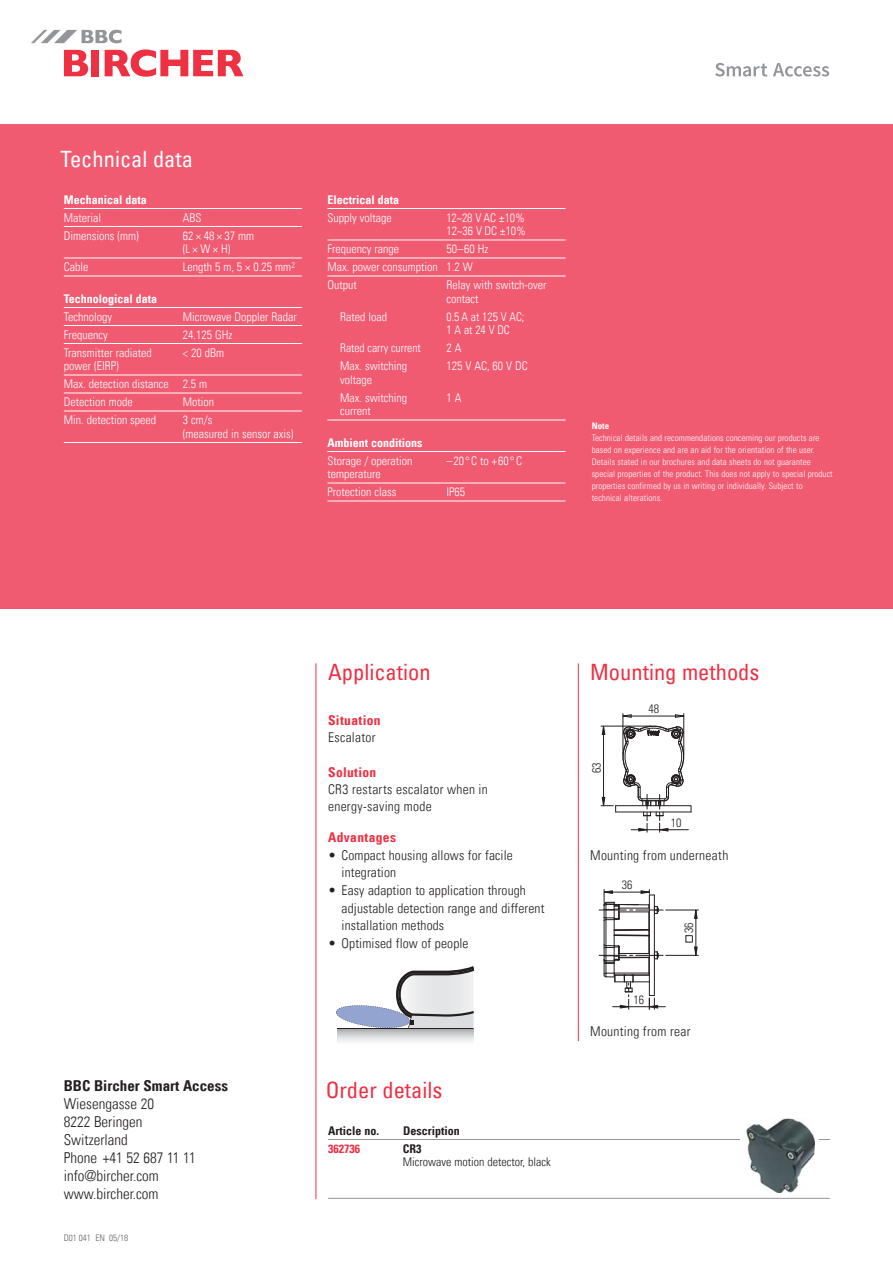
<style>
.page{position:relative;width:893px;height:1263px;background:#fff}
.page>*{position:absolute;margin:0;border:0;box-sizing:border-box;transform-origin:0 0}
.t1{font:condensed 22.5px "Univers Com 57";color:#ee3043}
.t2{font:condensed 22.5px "Univers Com 57";color:#fff}
.t3{font:15px/18px "Univers Com 47 Light Cond";color:#231f20}
.t4{font:15px "Univers Com 67 Bold Cond";color:#231f20}
.t5{font:13.5px/17.2px "Univers Com 47 Light Cond";letter-spacing:.01em;color:#231f20}
.t6{font:13.5px "Univers Com 67 Bold Cond";letter-spacing:.03em;color:#ee3043}
.t7{font:12.15px "Univers Com 47 Light Cond";color:#231f20}
.t8{font:12px/18px "Univers Com 47 Light Cond";color:#fff}
.t9{font:12px "Univers Com 67 Bold Cond";color:#fff}
.t10{font:12px "Univers Com 67 Bold Cond";color:#231f20}
.t11{font:12px "Univers Com 47 Light Cond";color:#231f20}
.t12{font:12px "Univers Com 67 Bold Cond";color:#ee3043}
.t13{font:300 condensed 9px/12px "Univers";letter-spacing:.01em;color:#fff}
.t14{font:9px "Univers Com 47 Light Cond";color:#636466}
.t15{font:700 condensed 9px "Univers";color:#fff}
.s1{color:#fff}
</style>
<div class="page">
<div style="left:0;top:125px;width:893px;height:484px;background:#f05b72"></div>
<svg style="left:64px;top:50px;width:24px;height:26px"></svg>
<div style="left:91px;top:50px;width:8px;height:26px;background:#ee3043"></div>
<svg style="left:105px;top:49px;width:138px;height:28px"></svg>
<svg style="left:31px;top:30px;width:91px;height:13px"></svg>
<svg style="left:715px;top:63px;width:52px;height:14px"></svg>
<svg style="left:773px;top:63px;width:56px;height:14px"></svg>
<hr style="left:316px;top:663px;width:1px;height:536px;background:#ee3043">
<hr style="left:683px;top:713px;width:1px;height:41px;background:#231f20">
<hr style="left:623px;top:713px;width:1px;height:41px;background:#231f20">
<svg style="left:601px;top:714px;width:91px;height:118px"></svg>
<div style="left:686px;top:935px;width:7px;height:7px;border:1px solid #231f20"></div>
<hr style="left:629px;top:1006px;width:36px;height:1px;background:#231f20">
<hr style="left:666px;top:910px;width:32px;height:1px;background:#231f20">
<hr style="left:666px;top:955px;width:32px;height:1px;background:#231f20">
<svg style="left:692px;top:909px;width:7px;height:47px"></svg>
<svg style="left:598px;top:889px;width:65px;height:120px"></svg>
<svg style="left:338px;top:1029px;width:135px;height:13px"></svg>
<svg style="left:336px;top:966px;width:137px;height:63px"></svg>
<hr style="left:338px;top:1028px;width:135px;height:1px;background:#231f20">
<hr style="left:64px;top:208px;width:238px;height:1px;background:#fff">
<hr style="left:64px;top:226px;width:238px;height:1px;background:#fff">
<hr style="left:64px;top:258px;width:238px;height:1px;background:#fff">
<hr style="left:64px;top:276px;width:238px;height:1px;background:#fff">
<hr style="left:64px;top:307px;width:238px;height:1px;background:#fff">
<hr style="left:64px;top:325px;width:238px;height:1px;background:#fff">
<hr style="left:64px;top:343px;width:238px;height:1px;background:#fff">
<hr style="left:64px;top:375px;width:238px;height:1px;background:#fff">
<hr style="left:64px;top:393px;width:238px;height:1px;background:#fff">
<hr style="left:64px;top:411px;width:238px;height:1px;background:#fff">
<hr style="left:64px;top:442px;width:238px;height:1px;background:#fff">
<hr style="left:327px;top:208px;width:239px;height:1px;background:#fff">
<hr style="left:327px;top:240px;width:239px;height:1px;background:#fff">
<hr style="left:327px;top:258px;width:239px;height:1px;background:#fff">
<hr style="left:327px;top:276px;width:239px;height:1px;background:#fff">
<hr style="left:327px;top:420px;width:239px;height:1px;background:#fff">
<hr style="left:327px;top:451px;width:239px;height:1px;background:#fff">
<hr style="left:327px;top:483px;width:239px;height:1px;background:#fff">
<hr style="left:327px;top:501px;width:239px;height:1px;background:#fff">
<hr style="left:328px;top:1139px;width:502px;height:1px;background:#939598">
<hr style="left:328px;top:1198px;width:502px;height:1px;background:#939598">
<div style="left:740px;top:1134px;width:79px;height:10px;background:#fff"></div>
<hr style="left:578px;top:663px;width:1px;height:378px;background:#ee3043">
<img style="left:746px;top:1118px;width:69px;height:75px">
<img style="left:746px;top:1134px;width:69px;height:10px">
<h1 class="t2" style="left:61px;top:151px;width:134px">Technical data</h1>
<p class="t9" style="left:64px;top:195px;width:84px">Mechanical data</p>
<p class="t8" style="left:64px;top:208px;width:39px">Material</p>
<p class="t8" style="left:183px;top:208px;width:20px">ABS</p>
<p class="t8" style="left:64px;top:226px;width:76px">Dimensions (mm)</p>
<p class="t8" style="left:183px;top:228px;width:73px;line-height:13.5px">62 × 48 × 37 mm (L × W × H)</p>
<p class="t8" style="left:64px;top:258px;width:26px">Cable</p>
<p class="t8" style="left:183px;top:258px;width:114px">Length 5 m, 5 × 0.25 mm<sup>2</sup></p>
<p class="t9" style="left:64px;top:294px;width:95px">Technological data</p>
<p class="t8" style="left:64px;top:307px;width:50px">Technology</p>
<p class="t8" style="left:183px;top:307px;width:115px">Microwave Doppler Radar</p>
<p class="t8" style="left:64px;top:325px;width:45px">Frequency</p>
<p class="t8" style="left:183px;top:325px;width:51px">24.125 GHz</p>
<p class="t8" style="left:64px;top:343px;width:90px">Transmitter radiated</p>
<p class="t8" style="left:183px;top:343px;width:43px">&lt; 20 dBm</p>
<p class="t8" style="left:64px;top:357px;width:145px">power (EIRP)<br>Max. detection distance 2.5 m<br>Detection mode</p>
<p class="t8" style="left:183px;top:393px;width:33px">Motion</p>
<p class="t8" style="left:64px;top:411px;width:94px">Min. detection speed</p>
<p class="t8" style="left:183px;top:413px;width:112px;line-height:13.5px">3 cm/s<br>(measured in sensor axis)</p>
<p class="t9" style="left:327px;top:195px;width:73px">Electrical data</p>
<p class="t8" style="left:327px;top:208px;width:66px">Supply voltage</p>
<p class="t8" style="left:446px;top:210px;width:81px;line-height:13.5px">12~28 V AC ±10%<br>12~36 V DC ±10%</p>
<p class="t8" style="left:327px;top:240px;width:73px">Frequency range</p>
<p class="t8" style="left:327px;top:240px;width:162px;text-indent:119px">50–60 Hz<br>Max. power consumption 1.2 W<br>Output</p>
<p class="t8" style="left:446px;top:278px;width:101px;line-height:13.5px">Relay with switch-over contact</p>
<p class="t8" style="left:340px;top:307px;width:48px">Rated load</p>
<p class="t8" style="left:446px;top:309px;width:80px;line-height:13.5px">0.5 A at 125 V AC;<br>1 A at 24 V DC</p>
<p class="t8" style="left:340px;top:339px;width:82px">Rated carry current</p>
<p class="t8" style="left:446px;top:339px;width:16px">2 A</p>
<p class="t8" style="left:340px;top:357px;width:68px">Max. switching</p>
<p class="t8" style="left:446px;top:357px;width:83px">125 V AC, 60 V DC</p>
<p class="t8" style="left:340px;top:370px;width:68px">voltage<br>Max. switching</p>
<p class="t8" style="left:446px;top:388px;width:16px">1 A</p>
<p class="t8" style="left:340px;top:402px;width:32px">current</p>
<p class="t9" style="left:327px;top:438px;width:96px">Ambient conditions</p>
<p class="t8" style="left:327px;top:451px;width:87px">Storage / operation</p>
<p class="t8" style="left:446px;top:451px;width:77px">–20°C to +60°C</p>
<p class="t8" style="left:327px;top:465px;width:70px">temperature<br>Protection class</p>
<p class="t8" style="left:446px;top:483px;width:20px">IP65</p>
<p class="t15" style="left:592px;top:423px;width:19px">Note</p>
<p class="t13" style="left:592px;top:433px;width:243px">Technical details and recommendations concerning our products are based on experience and are an aid for the orientation of the user.<br>Details stated in our brochures and data sheets do not guarantee special properties of the product. This does not apply to special product properties confirmed by us in writing or individually. Subject to technical alterations.</p>
<p class="t4" style="left:64px;top:1080px;width:166px">BBC Bircher Smart Access</p>
<p class="t3" style="left:64px;top:1094px;width:134px">Wiesengasse 20<br>8222 Beringen<br>Switzerland<br>Phone +41 52 687 11 11 info@bircher.com www.bircher.com</p>
<p class="t14" style="left:64px;top:1232px;width:66px">D01 041 EN 05/18</p>
<h1 class="t1" style="left:328px;top:663px;width:104px">Application</h1>
<h1 class="t1" style="left:590px;top:663px;width:171px">Mounting methods</h1>
<p class="t6" style="left:328px;top:715px;width:54px">Situation</p>
<p class="t5" style="left:328px;top:729px;width:49px">Escalator</p>
<p class="t6" style="left:328px;top:767px;width:50px">Solution</p>
<p class="t5" style="left:328px;top:780px;width:161px">CR3 restarts escalator when in energy-saving mode</p>
<p class="t6" style="left:328px;top:832px;width:70px">Advantages</p>
<p class="t5" style="left:342px;top:846px;width:173px;text-indent:-14px">• Compact housing allows for facile integration</p>
<p class="t5" style="left:342px;top:882px;width:204px;text-indent:-14px">• Easy adaption to application through adjustable detection range and different installation methods</p>
<p class="t5" style="left:328px;top:934px;width:142px">• Optimised flow of people</p>
<h1 class="t1" style="left:326px;top:1081px;width:118px">Order details</h1>
<p class="t10" style="left:328px;top:1126px;width:52px">Article no.</p>
<p class="t10" style="left:403px;top:1126px;width:131px">Description <span class="s1">Dimensionen</span></p>
<p class="t12" style="left:328px;top:1144px;width:33px">362736</p>
<p class="t10" style="left:403px;top:1144px;width:20px">CR3</p>
<p class="t11" style="left:403px;top:1154px;width:149px">Microwave motion detector, black</p>
<p class="t7" style="left:589px;top:773px;width:12px;rotate:-90deg">63</p>
<p class="t7" style="left:648px;top:702px;width:12px">48</p>
<p class="t7" style="left:671px;top:816px;width:12px">10</p>
<p class="t5" style="left:590px;top:847px;width:140px">Mounting from underneath</p>
<p class="t7" style="left:622px;top:878px;width:12px">36</p>
<p class="t7" style="left:633px;top:993px;width:12px">16</p>
<p class="t7" style="left:682px;top:933px;width:12px;rotate:-90deg">36</p>
<p class="t5" style="left:590px;top:1022px;width:102px">Mounting from rear</p>
</div>
